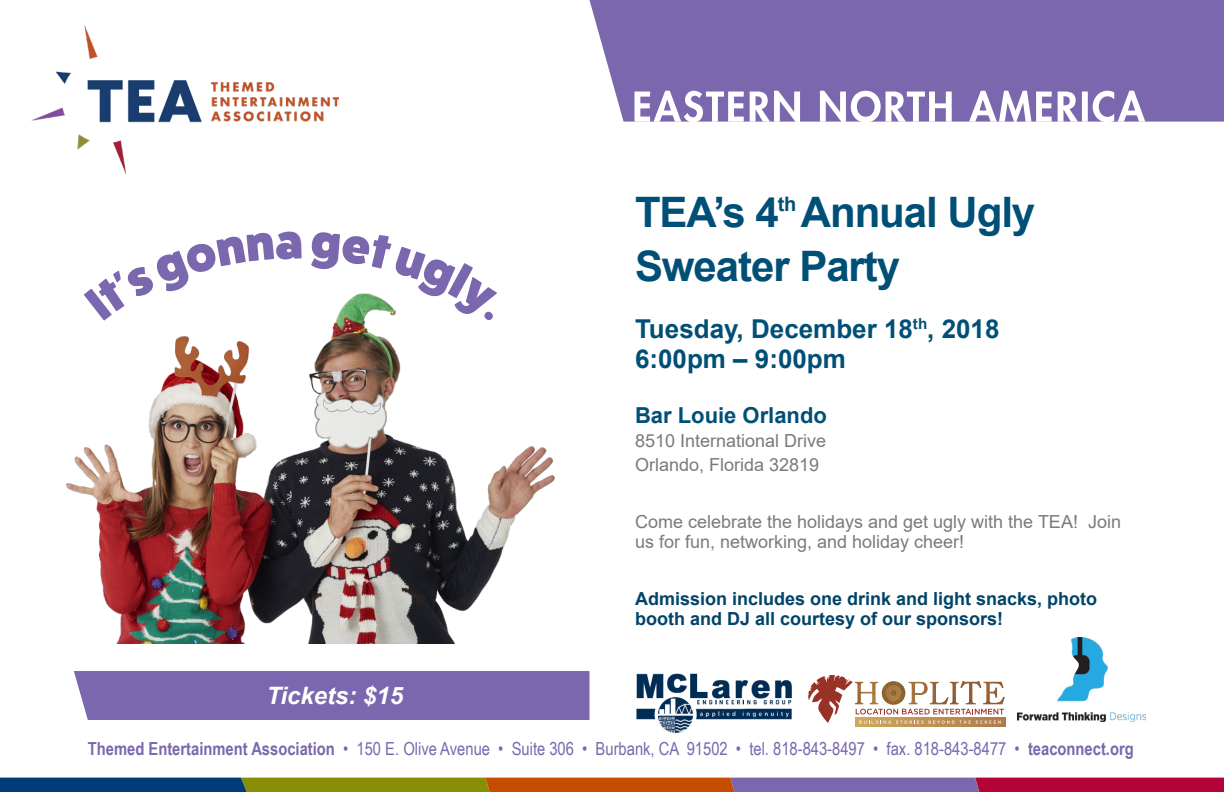
<style>
.page{position:relative;width:1224px;height:792px;background:#fff}
.page>*{position:absolute;margin:0;border:0;box-sizing:border-box;transform-origin:0 0}
.Date_Time_Location_S{font:700 42px/54px "Arial";letter-spacing:-.025em;color:#004f76}
.Date_Time_Location_S-2{font:700 26px/30px "Arial";color:#004f76}
.t1{font:italic 700 24px "Arial";color:#fff}
.Date_Time_Location_S-3{font:700 22px "Arial";color:#004f76}
.t2{font:18px "Arial Narrow";color:#7a67ae}
.Date_Time_Location_S-4{font:18px/20px "Arial";color:#797b7c}
.Date_Time_Location_S-5{font:700 18px/20px "Arial";color:#00446a}
.Date_Time_Location_S-6{font:18px/24px "Arial";color:#787a7c}
.s1{color:#787a7d}
.s2{font-weight:700}
</style>
<div class="page">
<img style="left:32px;top:26px;width:306px;height:147px">
<svg style="left:0;top:778px;width:1224px;height:14px;background:#7f4d47"></svg>
<div style="left:590px;top:0;width:634px;height:122px;background:#7a67ae"></div>
<svg style="left:634px;top:91px;width:511px;height:31px"></svg>
<img style="left:636px;top:673px;width:156px;height:60px">
<svg style="left:855px;top:724px;width:150px;height:2px"></svg>
<svg style="left:808px;top:675px;width:197px;height:49px"></svg>
<img style="left:1018px;top:637px;width:127px;height:85px">
<img style="left:65px;top:323px;width:490px;height:320px">
<div style="left:74px;top:671px;width:516px;height:49px;background:#7a67ae"></div>
<svg style="left:335px;top:293px;width:62px;height:30px"></svg>
<p class="Date_Time_Location_S" style="left:635px;top:186px;width:402px">TEA’s 4<sup>th</sup> Annual Ugly<br>Sweater Party</p>
<p class="Date_Time_Location_S-2" style="left:635px;top:314px;width:366px">Tuesday, December 18<sup>th</sup>, 2018<br>6:00pm – 9:00pm</p>
<p class="Date_Time_Location_S-3" style="left:635px;top:400px;width:193px">Bar Louie Orlando</p>
<p class="Date_Time_Location_S-6" style="left:635px;top:429px;width:193px">8510 International Drive<br><span class="s1">Orlando, Florida 32819</span></p>
<p class="t1" style="left:266px;top:680px;width:138px">Tickets: $15</p>
<p class="Date_Time_Location_S-4" style="left:635px;top:512px;width:487px">Come celebrate the holidays and get ugly with the TEA! Join us for fun, networking, and holiday cheer!</p>
<p class="Date_Time_Location_S-5" style="left:635px;top:589px;width:464px">Admission includes one drink and light snacks, photo booth and DJ all courtesy of our sponsors!</p>
<p class="t2" style="left:88px;top:736px;width:1048px"><span class="s2">Themed Entertainment Association</span> • 150 E. Olive Avenue • Suite 306 • Burbank, CA 91502 • tel. 818-843-8497 • fax. 818-843-8477 • <span class="s2">teaconnect.org</span></p>
</div>
